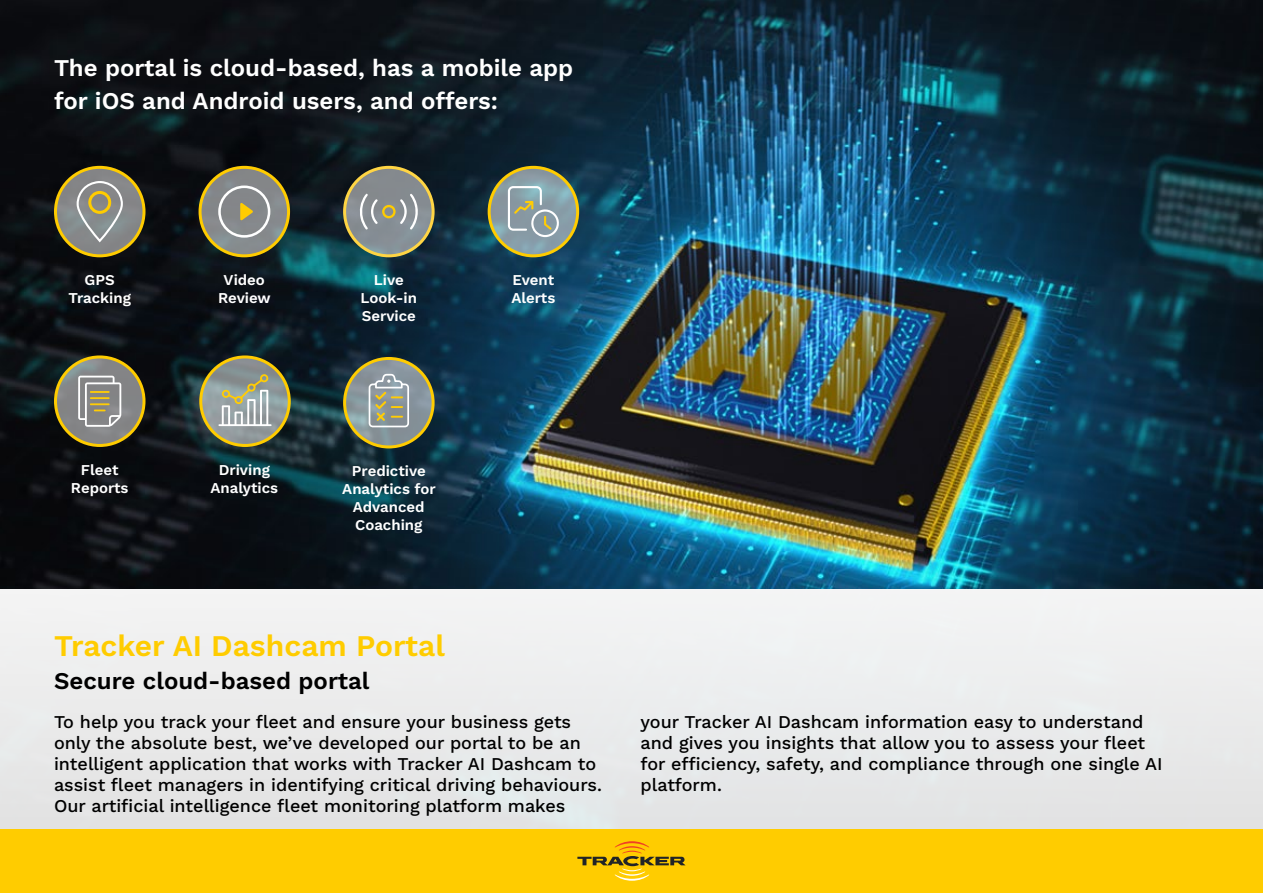
<style>
.page{position:relative;width:1263px;height:893px;background:#fff}
.page>*{position:absolute;margin:0;border:0;box-sizing:border-box;transform-origin:0 0}
.t1{font:600 30px "Work Sans";color:#fc0}
.t2{font:600 24px/33px "Work Sans";color:#fff}
.t3{font:600 24px "Work Sans";color:#000}
.t4{font:500 18px/21px "Work Sans";color:#000}
.t5{font:600 15px/18px "Work Sans";color:#fff;text-align:center}
</style>
<div class="page">
<img style="left:0;top:0;width:1263px;height:589px">
<svg style="left:56px;top:357px;width:88px;height:88px;background:#8c8b80"></svg>
<svg style="left:201px;top:357px;width:88px;height:88px;background:#979c8f"></svg>
<svg style="left:345px;top:167px;width:88px;height:89px;background:#8e928d"></svg>
<svg style="left:56px;top:167px;width:88px;height:89px;background:#8f8d7d"></svg>
<div style="left:0;top:589px;width:1263px;height:240px;background:#ebecec"></div>
<svg style="left:200px;top:167px;width:89px;height:89px;background:#8f9088"></svg>
<div style="left:54px;top:166px;width:91px;height:91px;border:3px solid #fc0;border-radius:50%"></div>
<svg style="left:77px;top:180px;width:46px;height:64px;background:#959797"></svg>
<div style="left:88px;top:191px;width:23px;height:23px;border:3px solid #fc0;border-radius:50%"></div>
<div style="left:199px;top:166px;width:91px;height:91px;border:3px solid #fc0;border-radius:50%"></div>
<div style="left:218px;top:186px;width:52px;height:52px;border:3px solid #fff;border-radius:50%"></div>
<svg style="left:240px;top:203px;width:13px;height:17px"></svg>
<div style="left:343px;top:166px;width:92px;height:91px;border:3px solid #ffd544;border-radius:50%"></div>
<svg style="left:359px;top:194px;width:61px;height:35px;background:#9b9f9c"></svg>
<div style="left:199px;top:355px;width:92px;height:92px;border:3px solid #fc0;border-radius:50%"></div>
<svg style="left:218px;top:374px;width:54px;height:52px;background:#aab0a4"></svg>
<div style="left:54px;top:355px;width:91px;height:92px;border:3px solid #fc0;border-radius:50%"></div>
<svg style="left:78px;top:376px;width:43px;height:51px;background:#a2a099"></svg>
<hr style="left:90px;top:397px;width:20px;height:2px;background:#ffcc05">
<svg style="left:489px;top:167px;width:89px;height:89px;background:#92a29a"></svg>
<div style="left:488px;top:166px;width:91px;height:91px;border:3px solid #fc0;border-radius:50%"></div>
<svg style="left:508px;top:186px;width:52px;height:51px;background:#9daead"></svg>
<svg style="left:345px;top:358px;width:88px;height:89px;background:#919a93"></svg>
<div style="left:343px;top:357px;width:92px;height:91px;border:3px solid #fc0;border-radius:50%"></div>
<svg style="left:369px;top:374px;width:40px;height:53px;background:#a4a9a0"></svg>
<div style="left:0;top:829px;width:1263px;height:64px;background:#fc0"></div>
<svg style="left:577px;top:841px;width:108px;height:40px"></svg>
<h2 class="t2" style="left:54px;top:51px;width:521px">The portal is cloud-based, has a mobile app for iOS and Android users, and offers:</h2>
<p class="t5" style="left:68px;top:271px;width:64px">GPS<br>Tracking</p>
<p class="t5" style="left:218px;top:271px;width:54px">Video<br>Review</p>
<p class="t5" style="left:361px;top:271px;width:58px">Live<br>Look-in<br>Service</p>
<p class="t5" style="left:511px;top:271px;width:45px;text-align:left">Event<br>Alerts</p>
<p class="t5" style="left:71px;top:460px;width:59px">Fleet<br>Reports</p>
<p class="t5" style="left:342px;top:462px;width:95px">Predictive<br>Analytics for<br>Advanced<br>Coaching</p>
<p class="t5" style="left:210px;top:460px;width:69px">Driving<br>Analytics</p>
<h1 class="t1" style="left:54px;top:623px;width:393px">Tracker AI Dashcam Portal</h1>
<h2 class="t3" style="left:54px;top:662px;width:317px">Secure cloud-based portal</h2>
<p class="t4" style="left:54px;top:710px;width:549px">To help you track your fleet and ensure your business gets only the absolute best, we’ve developed our portal to be an intelligent application that works with Tracker AI Dashcam to assist fleet managers in identifying critical driving behaviours.<br>Our artificial intelligence fleet monitoring platform makes</p>
<p class="t4" style="left:640px;top:710px;width:523px">your Tracker AI Dashcam information easy to understand and gives you insights that allow you to assess your fleet for efficiency, safety, and compliance through one single AI platform.</p>
</div>
